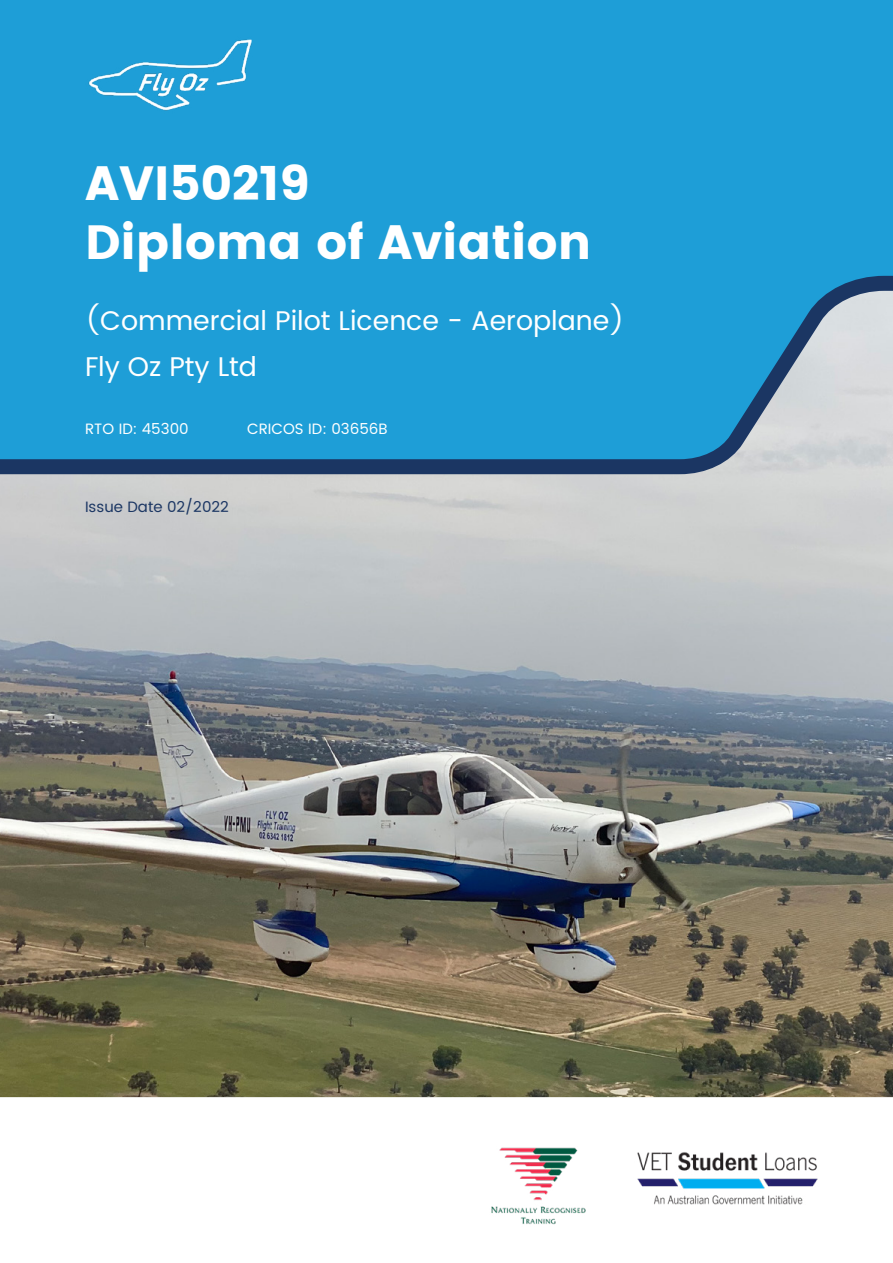
<style>
.page{position:relative;width:893px;height:1263px;background:#fff}
.page>*{position:absolute;margin:0;border:0;box-sizing:border-box;transform-origin:0 0}
.t1{font:48px/58.5px "Poppins";color:#fff}
.t2{font:27px/45.6px "Poppins";color:#fff}
.t3{font:15px "Poppins";color:#fff}
.t4{font:15px "Poppins";color:#1b3663}
</style>
<div class="page">
<div style="left:0;top:0;width:893px;height:512px;background:#1e9ed7"></div>
<img style="left:88px;top:39px;width:164px;height:72px">
<img style="left:491px;top:1147px;width:95px;height:78px">
<img style="left:637px;top:1152px;width:181px;height:52px">
<img style="left:0;top:482px;width:893px;height:615px">
<svg style="left:0;top:275px;width:893px;height:207px"></svg>
<h1 class="t1" style="left:85px;top:154px;width:508px">AVI50219<br>Diploma of Aviation</h1>
<p class="t2" style="left:85px;top:299px;width:541px">(Commercial Pilot Licence - Aeroplane)<br>Fly Oz Pty Ltd</p>
<p class="t3" style="left:85px;top:418px;width:105px">RTO ID: 45300</p>
<p class="t3" style="left:247px;top:418px;width:142px">CRICOS ID: 03656B</p>
<p class="t4" style="left:85px;top:496px;width:145px">Issue Date 02/2022</p>
</div>
